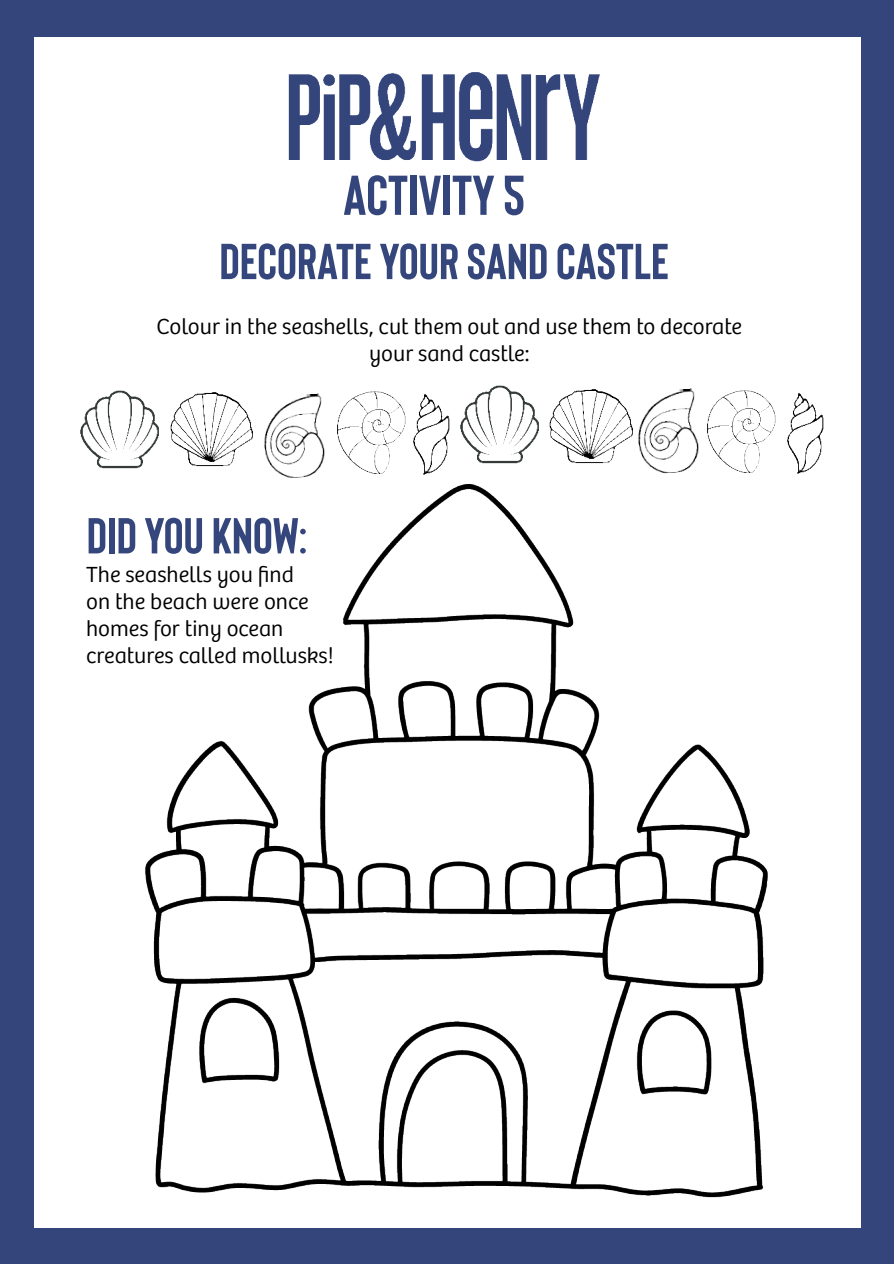
<style>
.page{position:relative;width:894px;height:1264px;background:#fff}
.page>*{position:absolute;margin:0;border:0;box-sizing:border-box;transform-origin:0 0}
.t1{font:700 55.95px "Bison";color:#34457b}
.t2{font:700 50.4px "Bison";color:#34467c}
.t3{font:300 22.65px/27.2px "Bree";color:#000;text-align:center}
</style>
<div class="page">
<div style="left:0;top:0;width:893px;height:36px;background:#34457b"></div>
<div style="left:0;top:1228px;width:893px;height:35px;background:#34457b"></div>
<div style="left:0;top:1px;width:33px;height:1245px;background:#34457b"></div>
<div style="left:860px;top:20px;width:33px;height:1243px;background:#34457b"></div>
<img style="left:283px;top:36px;width:319px;height:126px">
<img style="left:145px;top:484px;width:623px;height:713px">
<img style="left:80px;top:390px;width:79px;height:79px">
<img style="left:413px;top:394px;width:37px;height:81px">
<img style="left:337px;top:391px;width:69px;height:83px">
<img style="left:264px;top:393px;width:61px;height:85px">
<img style="left:170px;top:392px;width:83px;height:75px">
<img style="left:460px;top:385px;width:79px;height:79px">
<img style="left:787px;top:393px;width:37px;height:81px">
<img style="left:712px;top:390px;width:64px;height:83px">
<img style="left:632px;top:388px;width:80px;height:86px">
<img style="left:549px;top:389px;width:83px;height:75px">
<h1 class="t1" style="left:343px;top:163px;width:183px">ACTIVITY 5</h1>
<h2 class="t2" style="left:219px;top:232px;width:451px">DECORATE YOUR SAND CASTLE</h2>
<p class="t3" style="left:156px;top:315px;width:586px">Colour in the seashells, cut them out and use them to decorate your sand castle:</p>
<h2 class="t2" style="left:86px;top:506px;width:222px">DID YOU KNOW:</h2>
<p class="t3" style="left:86px;top:563px;width:249px;text-align:left">The seashells you find<br>on the beach were once homes for tiny ocean creatures called mollusks!</p>
</div>
